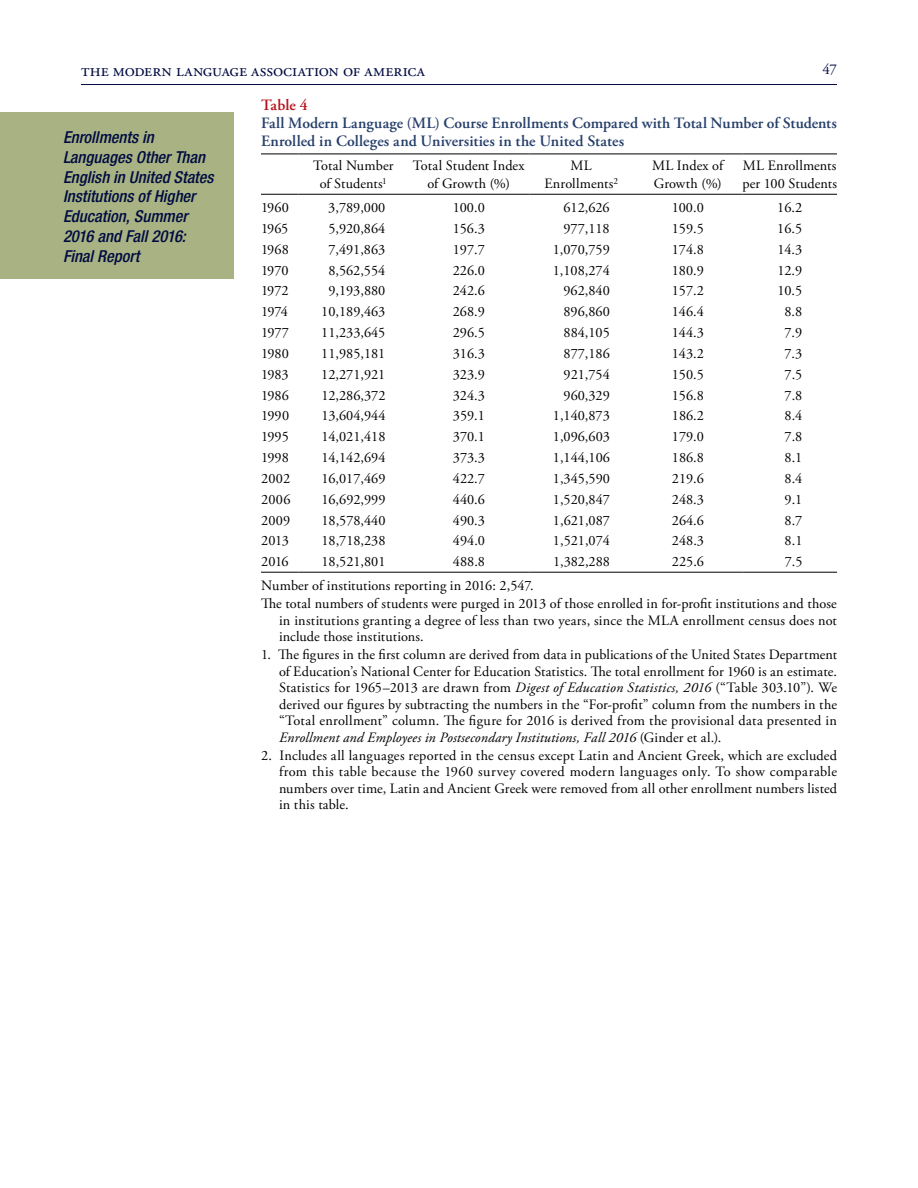
<style>
.page{position:relative;width:918px;height:1188px;background:#fff}
.page>*{position:absolute;margin:0;border:0;box-sizing:border-box;transform-origin:0 0}
.t1{font:18px "Adobe Garamond Pro";letter-spacing:-.005em;color:#000b42}
.t2{font:italic 500 condensed 16.5px/19.8px "Helvetica Neue LT Std";color:#000b42}
.t3{font:600 15.75px/18px "Adobe Garamond Pro";color:#263f6a}
.t4{font:600 15.75px "Adobe Garamond Pro";color:#b5121b}
.t5{font:15px "Adobe Garamond Pro";color:#000b42}
.t6{font:14.25px/16.5px "Adobe Garamond Pro";color:#000}
.s1{font-style:italic}
</style>
<div class="page">
<hr style="left:81px;top:84px;width:756px;height:1px;background:#000b42">
<div style="left:0;top:113px;width:234px;height:166px;background:#a8b282"></div>
<hr style="left:261px;top:572px;width:37px;height:1px;background:#000">
<hr style="left:298px;top:572px;width:110px;height:1px;background:#000">
<hr style="left:408px;top:572px;width:122px;height:1px;background:#000">
<hr style="left:530px;top:572px;width:103px;height:1px;background:#000">
<hr style="left:633px;top:572px;width:109px;height:1px;background:#000">
<hr style="left:742px;top:572px;width:95px;height:1px;background:#000">
<hr style="left:261px;top:154px;width:37px;height:1px;background:#000">
<hr style="left:298px;top:154px;width:110px;height:1px;background:#000">
<hr style="left:408px;top:154px;width:122px;height:1px;background:#000">
<hr style="left:530px;top:154px;width:103px;height:1px;background:#000">
<hr style="left:633px;top:154px;width:109px;height:1px;background:#000">
<hr style="left:742px;top:154px;width:95px;height:1px;background:#000">
<hr style="left:261px;top:194px;width:37px;height:1px;background:#000">
<hr style="left:298px;top:194px;width:110px;height:1px;background:#000">
<hr style="left:408px;top:194px;width:122px;height:1px;background:#000">
<hr style="left:530px;top:194px;width:103px;height:1px;background:#000">
<hr style="left:633px;top:194px;width:109px;height:1px;background:#000">
<hr style="left:742px;top:194px;width:95px;height:1px;background:#000">
<p class="t1" style="left:81px;top:60px;width:345px">the modern language association of america</p>
<p class="t5" style="left:822px;top:60px;width:16px">47</p>
<p class="t2" style="left:63px;top:128px;width:152px">Enrollments in<br>Languages Other Than<br>English in United States<br>Institutions of Higher<br>Education, Summer<br>2016 and Fall 2016:<br>Final Report</p>
<p class="t4" style="left:261px;top:96px;width:48px">Table 4</p>
<p class="t3" style="left:261px;top:115px;width:577px">Fall Modern Language (ML) Course Enrollments Compared with Total Number of Students<br>Enrolled in Colleges and Universities in the United States</p>
<p class="t6" style="left:313px;top:157px;width:82px;line-height:18px;text-align:center">Total Number of Students<sup>1</sup></p>
<p class="t6" style="left:413px;top:157px;width:113px;line-height:18px;text-align:center">Total Student Index of Growth (%)</p>
<p class="t6" style="left:544px;top:157px;width:75px;line-height:18px;text-align:center">ML<br>Enrollments<sup>2</sup></p>
<p class="t6" style="left:652px;top:157px;width:74px;line-height:18px">ML Index of<br>Growth (%)</p>
<p class="t6" style="left:743px;top:157px;width:96px;line-height:18px">ML Enrollments per 100 Students</p>
<p class="t6" style="left:261px;top:200px;width:29px">1960</p>
<p class="t6" style="left:328px;top:200px;width:58px">3,789,000</p>
<p class="t6" style="left:453px;top:200px;width:34px">100.0</p>
<p class="t6" style="left:563px;top:200px;width:48px">612,626</p>
<p class="t6" style="left:672px;top:200px;width:34px">100.0</p>
<p class="t6" style="left:777px;top:200px;width:26px">16.2</p>
<p class="t6" style="left:261px;top:221px;width:29px">1965</p>
<p class="t6" style="left:328px;top:221px;width:58px">5,920,864</p>
<p class="t6" style="left:453px;top:221px;width:34px">156.3</p>
<p class="t6" style="left:563px;top:221px;width:48px">977,118</p>
<p class="t6" style="left:672px;top:221px;width:34px">159.5</p>
<p class="t6" style="left:777px;top:221px;width:26px">16.5</p>
<p class="t6" style="left:261px;top:241px;width:29px">1968</p>
<p class="t6" style="left:328px;top:241px;width:58px">7,491,863</p>
<p class="t6" style="left:453px;top:241px;width:34px">197.7</p>
<p class="t6" style="left:553px;top:241px;width:58px">1,070,759</p>
<p class="t6" style="left:672px;top:241px;width:34px">174.8</p>
<p class="t6" style="left:777px;top:241px;width:26px">14.3</p>
<p class="t6" style="left:261px;top:262px;width:29px">1970</p>
<p class="t6" style="left:328px;top:262px;width:58px">8,562,554</p>
<p class="t6" style="left:453px;top:262px;width:34px">226.0</p>
<p class="t6" style="left:553px;top:262px;width:58px">1,108,274</p>
<p class="t6" style="left:672px;top:262px;width:34px">180.9</p>
<p class="t6" style="left:777px;top:262px;width:26px">12.9</p>
<p class="t6" style="left:261px;top:283px;width:29px">1972</p>
<p class="t6" style="left:328px;top:283px;width:58px">9,193,880</p>
<p class="t6" style="left:453px;top:283px;width:34px">242.6</p>
<p class="t6" style="left:564px;top:283px;width:48px">962,840</p>
<p class="t6" style="left:672px;top:283px;width:34px">157.2</p>
<p class="t6" style="left:777px;top:283px;width:26px">10.5</p>
<p class="t6" style="left:261px;top:304px;width:28px">1974</p>
<p class="t6" style="left:321px;top:304px;width:66px">10,189,463</p>
<p class="t6" style="left:453px;top:304px;width:34px">268.9</p>
<p class="t6" style="left:564px;top:304px;width:48px">896,860</p>
<p class="t6" style="left:672px;top:304px;width:34px">146.4</p>
<p class="t6" style="left:785px;top:304px;width:19px">8.8</p>
<p class="t6" style="left:261px;top:325px;width:29px">1977</p>
<p class="t6" style="left:321px;top:325px;width:66px">11,233,645</p>
<p class="t6" style="left:453px;top:325px;width:34px">296.5</p>
<p class="t6" style="left:564px;top:325px;width:48px">884,105</p>
<p class="t6" style="left:672px;top:325px;width:34px">144.3</p>
<p class="t6" style="left:785px;top:325px;width:19px">7.9</p>
<p class="t6" style="left:261px;top:346px;width:29px">1980</p>
<p class="t6" style="left:321px;top:346px;width:66px">11,985,181</p>
<p class="t6" style="left:453px;top:346px;width:34px">316.3</p>
<p class="t6" style="left:564px;top:346px;width:48px">877,186</p>
<p class="t6" style="left:672px;top:346px;width:34px">143.2</p>
<p class="t6" style="left:785px;top:346px;width:19px">7.3</p>
<p class="t6" style="left:261px;top:366px;width:29px">1983</p>
<p class="t6" style="left:321px;top:366px;width:66px">12,271,921</p>
<p class="t6" style="left:453px;top:366px;width:34px">323.9</p>
<p class="t6" style="left:564px;top:366px;width:48px">921,754</p>
<p class="t6" style="left:672px;top:366px;width:34px">150.5</p>
<p class="t6" style="left:785px;top:366px;width:19px">7.5</p>
<p class="t6" style="left:261px;top:387px;width:29px">1986</p>
<p class="t6" style="left:321px;top:387px;width:66px">12,286,372</p>
<p class="t6" style="left:453px;top:387px;width:34px">324.3</p>
<p class="t6" style="left:564px;top:387px;width:48px">960,329</p>
<p class="t6" style="left:672px;top:387px;width:34px">156.8</p>
<p class="t6" style="left:785px;top:387px;width:19px">7.8</p>
<p class="t6" style="left:261px;top:408px;width:29px">1990</p>
<p class="t6" style="left:321px;top:408px;width:66px">13,604,944</p>
<p class="t6" style="left:453px;top:408px;width:34px">359.1</p>
<p class="t6" style="left:553px;top:408px;width:58px">1,140,873</p>
<p class="t6" style="left:672px;top:408px;width:34px">186.2</p>
<p class="t6" style="left:785px;top:408px;width:19px">8.4</p>
<p class="t6" style="left:261px;top:429px;width:29px">1995</p>
<p class="t6" style="left:321px;top:429px;width:66px">14,021,418</p>
<p class="t6" style="left:453px;top:429px;width:34px">370.1</p>
<p class="t6" style="left:553px;top:429px;width:58px">1,096,603</p>
<p class="t6" style="left:672px;top:429px;width:34px">179.0</p>
<p class="t6" style="left:785px;top:429px;width:19px">7.8</p>
<p class="t6" style="left:261px;top:450px;width:29px">1998</p>
<p class="t6" style="left:321px;top:450px;width:66px">14,142,694</p>
<p class="t6" style="left:453px;top:450px;width:34px">373.3</p>
<p class="t6" style="left:553px;top:450px;width:58px">1,144,106</p>
<p class="t6" style="left:672px;top:450px;width:34px">186.8</p>
<p class="t6" style="left:785px;top:450px;width:19px">8.1</p>
<p class="t6" style="left:261px;top:471px;width:30px">2002</p>
<p class="t6" style="left:321px;top:471px;width:66px">16,017,469</p>
<p class="t6" style="left:453px;top:471px;width:34px">422.7</p>
<p class="t6" style="left:553px;top:471px;width:58px">1,345,590</p>
<p class="t6" style="left:672px;top:471px;width:34px">219.6</p>
<p class="t6" style="left:785px;top:471px;width:19px">8.4</p>
<p class="t6" style="left:261px;top:491px;width:31px">2006</p>
<p class="t6" style="left:321px;top:491px;width:66px">16,692,999</p>
<p class="t6" style="left:453px;top:491px;width:34px">440.6</p>
<p class="t6" style="left:553px;top:491px;width:58px">1,520,847</p>
<p class="t6" style="left:672px;top:491px;width:34px">248.3</p>
<p class="t6" style="left:785px;top:491px;width:19px">9.1</p>
<p class="t6" style="left:261px;top:512px;width:31px">2009</p>
<p class="t6" style="left:321px;top:512px;width:66px">18,578,440</p>
<p class="t6" style="left:453px;top:512px;width:34px">490.3</p>
<p class="t6" style="left:553px;top:512px;width:58px">1,621,087</p>
<p class="t6" style="left:672px;top:512px;width:34px">264.6</p>
<p class="t6" style="left:785px;top:512px;width:19px">8.7</p>
<p class="t6" style="left:261px;top:533px;width:29px">2013</p>
<p class="t6" style="left:321px;top:533px;width:66px">18,718,238</p>
<p class="t6" style="left:453px;top:533px;width:34px">494.0</p>
<p class="t6" style="left:553px;top:533px;width:58px">1,521,074</p>
<p class="t6" style="left:672px;top:533px;width:34px">248.3</p>
<p class="t6" style="left:785px;top:533px;width:19px">8.1</p>
<p class="t6" style="left:261px;top:554px;width:29px">2016</p>
<p class="t6" style="left:321px;top:554px;width:66px">18,521,801</p>
<p class="t6" style="left:453px;top:554px;width:34px">488.8</p>
<p class="t6" style="left:553px;top:554px;width:58px">1,382,288</p>
<p class="t6" style="left:672px;top:554px;width:34px">225.6</p>
<p class="t6" style="left:785px;top:554px;width:19px">7.5</p>
<p class="t6" style="left:261px;top:577px;width:577px;line-height:18px">Number of institutions reporting in 2016: 2,547.<br>The total numbers of students were purged in 2013 of those enrolled in for-profit institutions and those</p>
<p class="t6" style="left:279px;top:612px;width:559px">in institutions granting a degree of less than two years, since the MLA enrollment census does not include those institutions.</p>
<p class="t6" style="left:279px;top:647px;width:560px;text-align:justify;text-indent:-18px">1. The figures in the first column are derived from data in publications of the United States Department of Education’s National Center for Education Statistics. The total enrollment for 1960 is an estimate.<br>Statistics for 1965–2013 are drawn from <span class="s1">Digest of Education Statistics, 2016</span> (“Table 303.10”). We derived our figures by subtracting the numbers in the “For-profit” column from the numbers in the “Total enrollment” column. The figure for 2016 is derived from the provisional data presented in <span class="s1">Enrollment and Employees in Postsecondary Institutions, Fall 2016</span> (Ginder et al.).</p>
<p class="t6" style="left:279px;top:747px;width:560px;text-align:justify;text-indent:-18px">2. Includes all languages reported in the census except Latin and Ancient Greek, which are excluded from this table because the 1960 survey covered modern languages only. To show comparable numbers over time, Latin and Ancient Greek were removed from all other enrollment numbers listed in this table.</p>
</div>
